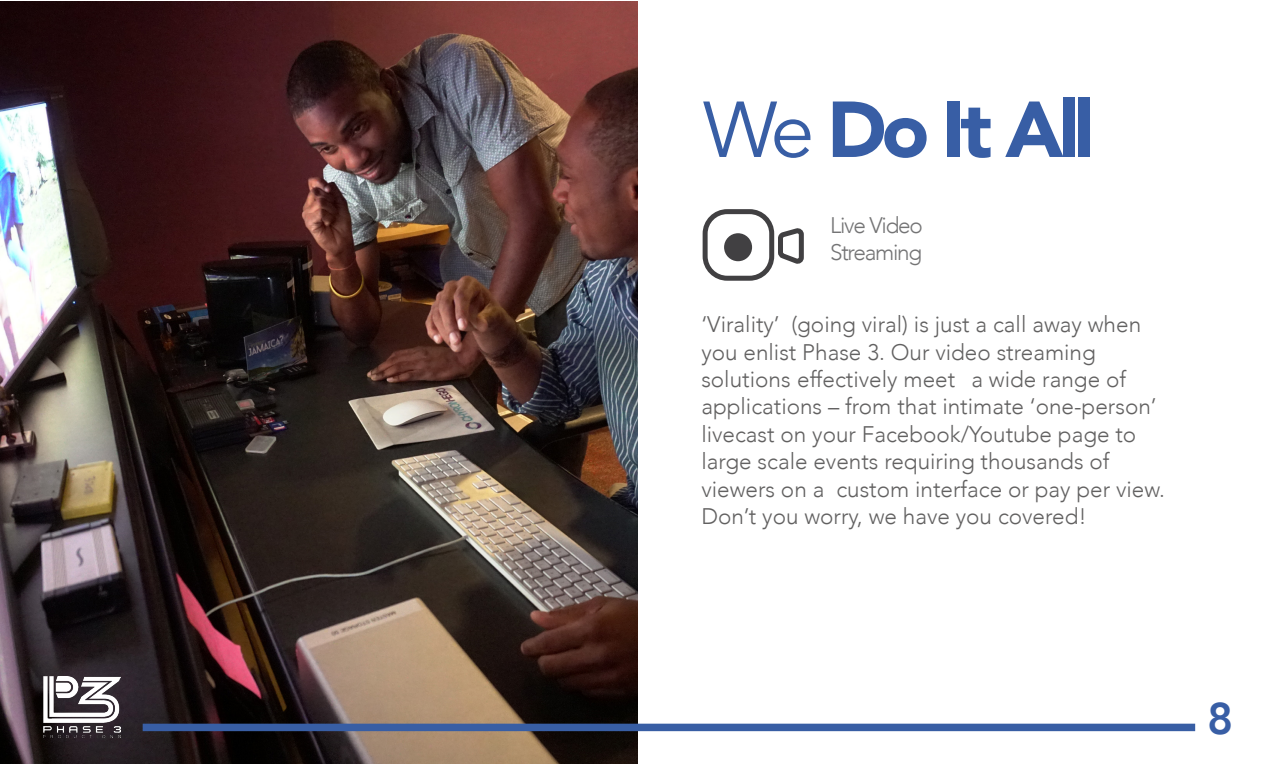
<style>
.page{position:relative;width:1274px;height:765px;background:#fff}
.page>*{position:absolute;margin:0;border:0;box-sizing:border-box;transform-origin:0 0}
.t1{font:900 78.38px "Avenir";letter-spacing:-.065em;color:#385ea5}
.t2{font:800 44.25px "Avenir";color:#385ea5}
.t3{font:300 22.5px/27.5px "Avenir";color:#626161}
.t4{font:300 22.5px/27px "Avenir";letter-spacing:-.055em;color:#747475}
.s1{font-weight:400}
</style>
<div class="page">
<img style="left:0;top:1px;width:637px;height:763px">
<div style="left:143px;top:724px;width:1052px;height:7px;background:#385ea4"></div>
<img style="left:44px;top:676px;width:77px;height:61px">
<div style="left:703px;top:209px;width:71px;height:72px;border:5px solid #414042;border-radius:22px"></div>
<svg style="left:778px;top:228px;width:26px;height:34px"></svg>
<div style="left:724px;top:233px;width:28px;height:28px;background:#414042;border-radius:50%"></div>
<h1 class="t1" style="left:703px;top:63px;width:392px"><span class="s1">We</span> Do It All</h1>
<p class="t4" style="left:830px;top:212px;width:94px">Live Video<br>Streaming</p>
<p class="t3" style="left:701px;top:311px;width:465px">‘Virality’ (going viral) is just a call away when you enlist Phase 3. Our video streaming solutions effectively meet a wide range of applications – from that intimate ‘one-person’ livecast on your Facebook/Youtube page to large scale events requiring thousands of viewers on a custom interface or pay per view.<br>Don’t you worry, we have you covered!</p>
<h2 class="t2" style="left:1207px;top:684px;width:28px">8</h2>
</div>
